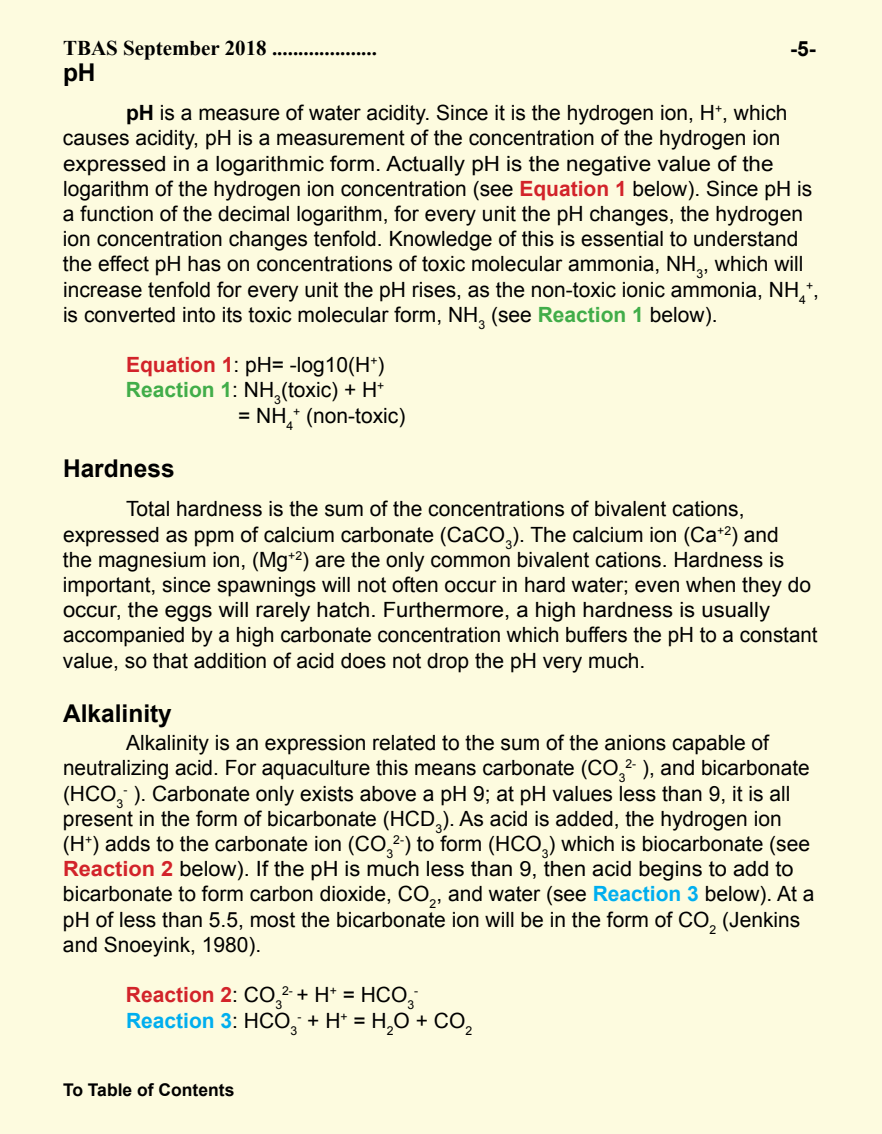
<style>
.page{position:relative;width:882px;height:1134px;background:#fdfbdf}
.page>*{position:absolute;margin:0;border:0;box-sizing:border-box;transform-origin:0 0}
.t1{font:700 24.5px "Arial";color:#000}
.t2{font:21px/25.2px "Arial";color:#000}
.t3{font:700 21px "Times New Roman";color:#000}
.t4{font:700 21px "Arial";color:#d2232a}
.t5{font:700 21px "Arial";color:#000}
.t6{font:700 17.5px "Arial";color:#000}
.t7{font:12.25px "Arial";color:#000}
.s1{font-weight:700}
.s2{font-weight:700;color:#d2232a}
.s3{font-size:21px}
.s4{font-weight:700;color:#41ad49}
.s5{font-weight:700;color:#00aeef}
.s6{font-weight:400;color:#000}
</style>
<div class="page">
<p class="t3" style="left:63px;top:34px;width:316px">TBAS September 2018 ....................</p>
<p class="t5" style="left:790px;top:35px;width:27px">-5-</p>
<p class="t1" style="left:63px;top:56px;width:34px">pH</p>
<p class="t2" style="left:63px;top:100px;width:751px;text-indent:63px"><span class="s1">pH</span> is a measure of water acidity. Since it is the hydrogen ion, H<sup>+</sup>, which causes acidity, pH is a measurement of the concentration of the hydrogen ion expressed in a logarithmic form. Actually pH is the negative value of the logarithm of the hydrogen ion concentration (see <span class="s2">Equation 1</span> below). Since pH is a function of the decimal logarithm, for every unit the pH changes, the hydrogen ion concentration changes tenfold. Knowledge of this is essential to understand the effect pH has on concentrations of toxic molecular ammonia, NH<sub>3</sub>, which will increase tenfold for every unit the pH rises, as the non-toxic ionic ammonia, NH<sub>4</sub></p>
<p class="t7" style="left:806px;top:277px;width:14px">+<span class="s3">,</span></p>
<p class="t2" style="left:63px;top:302px;width:656px">is converted into its toxic molecular form, NH<sub>3</sub> (see <span class="s4">Reaction 1</span> below).</p>
<p class="t2" style="left:126px;top:352px;width:260px"><span class="s2">Equation 1</span>: pH= -log10(H<sup>+</sup>)</p>
<p class="t2" style="left:126px;top:378px;width:260px"><span class="s4">Reaction 1</span>: NH<sub>3</sub>(toxic) + H<sup>+</sup></p>
<p class="t2" style="left:238px;top:403px;width:169px">= NH<sub>4</sub><sup>+</sup> (non-toxic)</p>
<p class="t1" style="left:63px;top:452px;width:113px">Hardness</p>
<p class="t2" style="left:63px;top:497px;width:756px;text-indent:63px">Total hardness is the sum of the concentrations of bivalent cations, expressed as ppm of calcium carbonate (CaCO<sub>3</sub>). The calcium ion (Ca<sup>+2</sup>) and<br>the magnesium ion, (Mg<sup>+2</sup>) are the only common bivalent cations. Hardness is important, since spawnings will not often occur in hard water; even when they do occur, the eggs will rarely hatch. Furthermore, a high hardness is usually accompanied by a high carbonate concentration which buffers the pH to a constant value, so that addition of acid does not drop the pH very much.</p>
<p class="t1" style="left:63px;top:697px;width:110px">Alkalinity</p>
<p class="t2" style="left:63px;top:730px;width:753px;text-indent:63px">Alkalinity is an expression related to the sum of the anions capable of neutralizing acid. For aquaculture this means carbonate (CO<sub>3</sub><sup>2-</sup> ), and bicarbonate (HCO<sub>3</sub><sup>-</sup> ). Carbonate only exists above a pH 9; at pH values less than 9, it is all present in the form of bicarbonate (HCD<sub>3</sub>). As acid is added, the hydrogen ion (H<sup>+</sup>) adds to the carbonate ion (CO<sub>3</sub><sup>2-</sup>) to form (HCO<sub>3</sub>) which is biocarbonate (see <span class="s2">Reaction 2</span> below). If the pH is much less than 9, then acid begins to add to bicarbonate to form carbon dioxide, CO<sub>2</sub>, and water (see <span class="s5">Reaction 3</span> below). At a pH of less than 5.5, most the bicarbonate ion will be in the form of CO<sub>2</sub> (Jenkins and Snoeyink, 1980).</p>
<p class="t4" style="left:126px;top:981px;width:290px">Reaction 2<span class="s6">: CO</span><sub>3</sub><sup>2-</sup> <span class="s6">+ H</span><sup>+</sup> <span class="s6">= HCO</span><sub>3</sub></p>
<p class="t7" style="left:414px;top:983px;width:6px">-</p>
<p class="t2" style="left:126px;top:1009px;width:348px"><span class="s5">Reaction 3</span>: HCO<sub>3</sub><sup>-</sup> + H<sup>+</sup> = H<sub>2</sub>O + CO<sub>2</sub></p>
<p class="t6" style="left:63px;top:1078px;width:173px">To Table of Contents</p>
</div>
